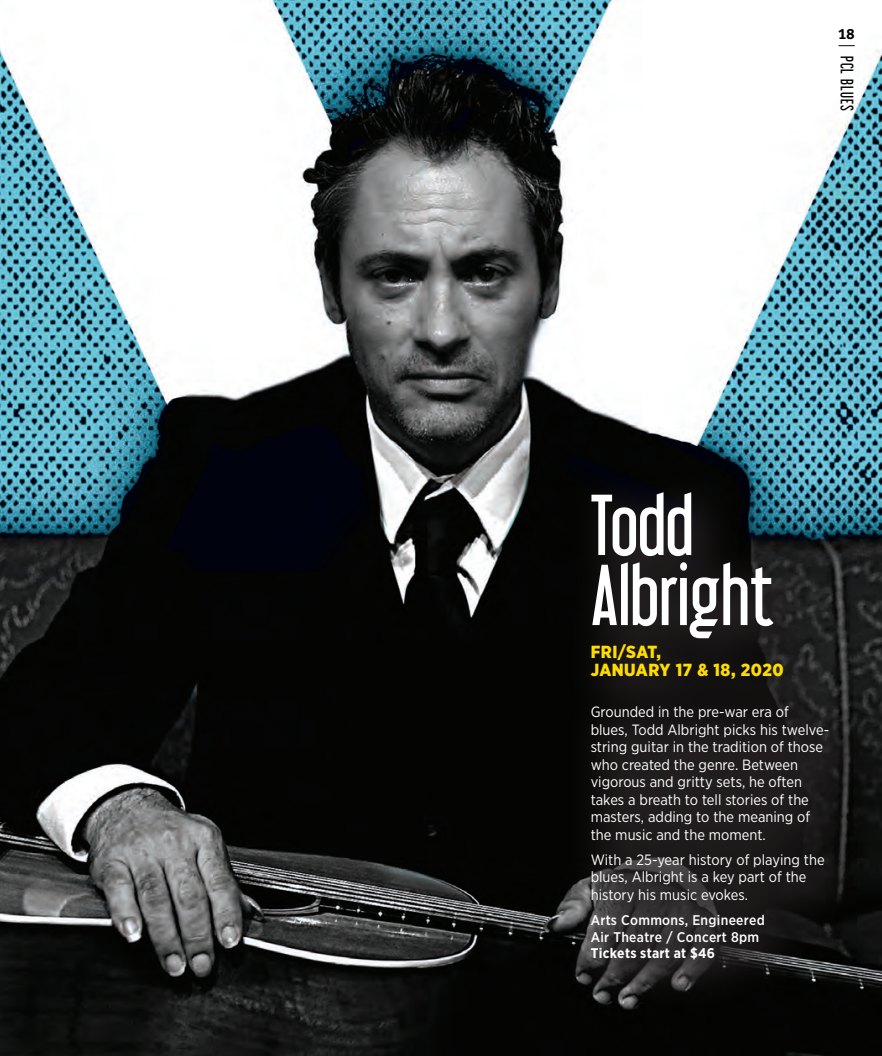
<style>
.page{position:relative;width:882px;height:1056px;background:#fff}
.page>*{position:absolute;margin:0;border:0;box-sizing:border-box;transform-origin:0 0}
.t1{font:77px/70px "Libel Suit";color:#fff}
.t2{font:900 17.5px/17.5px "Gotham Narrow";letter-spacing:.03em;color:#ffdc01}
.t3{font:16.1px "Libel Suit";letter-spacing:.07em;color:#040503}
.t4{font:14.88px/17.5px "Gotham Narrow";color:#fff}
.t5{font:500 14px/16.8px "Gotham Narrow";letter-spacing:.02em;color:#fff}
.t6{font:700 14px "Gotham Narrow";letter-spacing:.02em;color:#fff}
.t7{font:700 14px "Bitter";color:#040503}
</style>
<div class="page">
<img style="left:0;top:0;width:882px;height:1055px">
<img style="left:0;top:701px;width:1px;height:354px">
<svg style="left:562px;top:465px;width:317px;height:546px;background:#1b1d1f"></svg>
<svg style="left:839px;top:45px;width:16px;height:1px"></svg>
<p class="t7" style="left:839px;top:25px;width:18px">18</p>
<p class="t3" style="left:857px;top:56px;width:57px;rotate:90deg">PCL BLUES</p>
<h1 class="t1" style="left:591px;top:490px;width:186px">Todd<br>Albright</h1>
<p class="t2" style="left:591px;top:643px;width:195px">FRI/SAT,<br>JANUARY 17 &amp; 18, 2020</p>
<p class="t4" style="left:591px;top:702px;width:240px">Grounded in the pre-war era of blues, Todd Albright picks his twelve&shy;string guitar in the tradition of those who created the genre. Between vigorous and gritty sets, he often takes a breath to tell stories of the masters, adding to the meaning of the music and the moment.</p>
<p class="t4" style="left:591px;top:850px;width:235px">With a 25-year history of playing the blues, Albright is a key part of the history his music evokes.</p>
<p class="t5" style="left:591px;top:911px;width:176px">Arts Commons, Engineered<br>Air Theatre / Concert 8pm</p>
<p class="t6" style="left:591px;top:944px;width:126px">Tickets start at $46</p>
</div>
